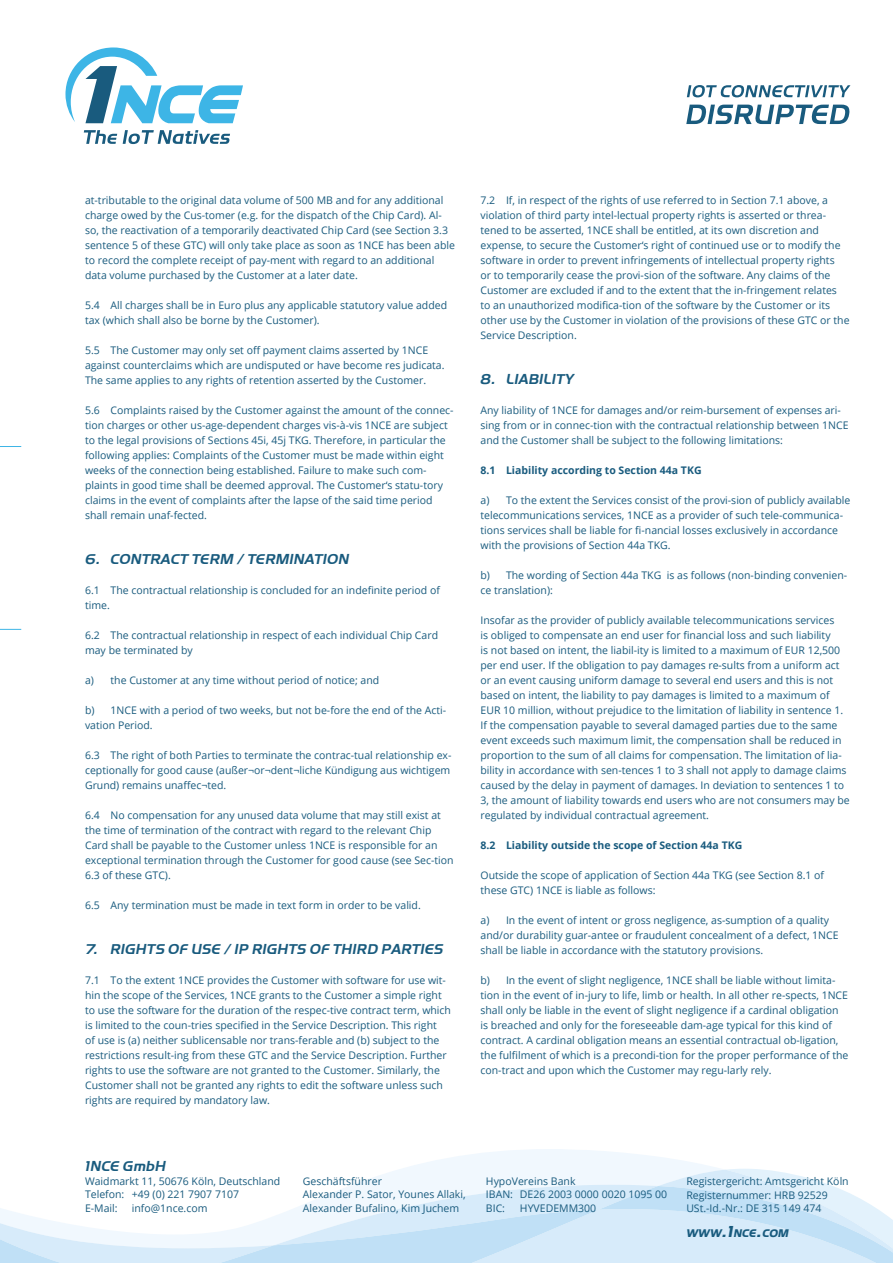
<style>
.page{position:relative;width:893px;height:1263px;background:#fff}
.page>*{position:absolute;margin:0;border:0;box-sizing:border-box;transform-origin:0 0}
.t1{font:italic 700 15px "Handel Gothic ITCW02";color:#195b7e}
.t2{font:italic 800 11.55px "Handel Gothic ITCW02";color:#195b7e}
.t3{font:10.5px/15px "Open Sans";color:#195b7e}
.t4{font:700 10.5px "Open Sans";color:#195b7e}
.s1{font-size:16.35px}
</style>
<div class="page">
<svg style="left:403px;top:1149px;width:317px;height:20px;fill:#f1f8fe"></svg>
<svg style="left:354px;top:1169px;width:475px;height:16px;fill:#f1f8fe"></svg>
<svg style="left:0;top:1186px;width:893px;height:77px"></svg>
<svg style="left:65px;top:47px;width:178px;height:76px"></svg>
<svg style="left:84px;top:130px;width:33px;height:14px"></svg>
<svg style="left:123px;top:130px;width:107px;height:14px"></svg>
<svg style="left:687px;top:85px;width:163px;height:12px"></svg>
<svg style="left:686px;top:105px;width:164px;height:19px"></svg>
<svg style="left:0;top:629px;width:21px;height:1px"></svg>
<svg style="left:0;top:446px;width:21px;height:1px"></svg>
<p class="t3" style="left:85px;top:192px;width:371px">at-tributable to the original data volume of 500 MB and for any additional charge owed by the Cus-tomer (e.g. for the dispatch of the Chip Card). Al&shy;so, the reactivation of a temporarily deactivated Chip Card (see Section 3.3 sentence 5 of these GTC) will only take place as soon as 1NCE has been able to record the complete receipt of pay-ment with regard to an additional data volume purchased by the Customer at a later date.</p>
<p class="t3" style="left:85px;top:297px;width:364px">5.4 All charges shall be in Euro plus any applicable statutory value added tax (which shall also be borne by the Customer).</p>
<p class="t3" style="left:85px;top:342px;width:361px">5.5 The Customer may only set off payment claims asserted by 1NCE against counterclaims which are undisputed or have become res judicata.<br>The same applies to any rights of retention asserted by the Customer.</p>
<p class="t3" style="left:85px;top:402px;width:370px">5.6 Complaints raised by the Customer against the amount of the connec&shy;tion charges or other us-age-dependent charges vis-à-vis 1NCE are subject to the legal provisions of Sections 45i, 45j TKG. Therefore, in particular the following applies: Complaints of the Customer must be made within eight weeks of the connection being established. Failure to make such com&shy;plaints in good time shall be deemed approval. The Customer‘s statu-tory claims in the event of complaints after the lapse of the said time period shall remain unaf-fected.</p>
<h1 class="t1" style="left:85px;top:550px;width:266px">6. CONTRACT TERM / TERMINATION</h1>
<p class="t3" style="left:85px;top:582px;width:356px">6.1 The contractual relationship is concluded for an indefinite period of time.</p>
<p class="t3" style="left:85px;top:627px;width:355px">6.2 The contractual relationship in respect of each individual Chip Card may be terminated by</p>
<p class="t3" style="left:85px;top:672px;width:296px">a) the Customer at any time without period of notice; and</p>
<p class="t3" style="left:85px;top:702px;width:363px">b) 1NCE with a period of two weeks, but not be-fore the end of the Acti&shy;vation Period.</p>
<p class="t3" style="left:85px;top:747px;width:368px;text-align:justify">6.3 The right of both Parties to terminate the contrac-tual relationship ex&shy;ceptionally for good cause (außer¬or¬dent¬liche Kündigung aus wichtigem Grund) remains unaffec¬ted.</p>
<p class="t3" style="left:85px;top:807px;width:370px">6.4 No compensation for any unused data volume that may still exist at the time of termination of the contract with regard to the relevant Chip Card shall be payable to the Customer unless 1NCE is responsible for an exceptional termination through the Customer for good cause (see Sec-tion 6.3 of these GTC).</p>
<p class="t3" style="left:85px;top:897px;width:337px">6.5 Any termination must be made in text form in order to be valid.</p>
<h1 class="t1" style="left:85px;top:940px;width:360px">7. RIGHTS OF USE / IP RIGHTS OF THIRD PARTIES</h1>
<p class="t3" style="left:85px;top:972px;width:367px">7.1 To the extent 1NCE provides the Customer with software for use wit&shy;hin the scope of the Services, 1NCE grants to the Customer a simple right to use the software for the duration of the respec-tive contract term, which is limited to the coun-tries specified in the Service Description. This right<br>of use is (a) neither sublicensable nor trans-ferable and (b) subject to the restrictions result-ing from these GTC and the Service Description. Further rights to use the software are not granted to the Customer. Similarly, the Customer shall not be granted any rights to edit the software unless such rights are required by mandatory law.</p>
<p class="t3" style="left:480px;top:192px;width:371px">7.2 If, in respect of the rights of use referred to in Section 7.1 above, a violation of third party intel-lectual property rights is asserted or threa&shy;tened to be asserted, 1NCE shall be entitled, at its own discretion and expense, to secure the Customer‘s right of continued use or to modify the software in order to prevent infringements of intellectual property rights<br>or to temporarily cease the provi-sion of the software. Any claims of the Customer are excluded if and to the extent that the in-fringement relates to an unauthorized modifica-tion of the software by the Customer or its other use by the Customer in violation of the provisions of these GTC or the Service Description.</p>
<h1 class="t1" style="left:480px;top:370px;width:95px">8. LIABILITY</h1>
<p class="t3" style="left:480px;top:402px;width:369px">Any liability of 1NCE for damages and/or reim-bursement of expenses ari&shy;sing from or in connec-tion with the contractual relationship between 1NCE and the Customer shall be subject to the following limitations:</p>
<p class="t4" style="left:480px;top:463px;width:223px">8.1 Liability according to Section 44a TKG</p>
<p class="t3" style="left:480px;top:492px;width:371px">a) To the extent the Services consist of the provi-sion of publicly available telecommunications services, 1NCE as a provider of such tele-communica&shy;tions services shall be liable for fi-nancial losses exclusively in accordance with the provisions of Section 44a TKG.</p>
<p class="t3" style="left:480px;top:567px;width:368px">b) The wording of Section 44a TKG is as follows (non-binding convenien&shy;ce translation):</p>
<p class="t3" style="left:480px;top:612px;width:371px">Insofar as the provider of publicly available telecommunications services<br>is obliged to compensate an end user for financial loss and such liability<br>is not based on intent, the liabil-ity is limited to a maximum of EUR 12,500 per end user. If the obligation to pay damages re-sults from a uniform act or an event causing uniform damage to several end users and this is not based on intent, the liability to pay damages is limited to a maximum of EUR 10 million, without prejudice to the limitation of liability in sentence 1.<br>If the compensation payable to several damaged parties due to the same event exceeds such maximum limit, the compensation shall be reduced in proportion to the sum of all claims for compensation. The limitation of lia&shy;bility in accordance with sen-tences 1 to 3 shall not apply to damage claims caused by the delay in payment of damages. In deviation to sentences 1 to 3, the amount of liability towards end users who are not consumers may be regulated by individual contractual agreement.</p>
<p class="t4" style="left:480px;top:838px;width:263px">8.2 Liability outside the scope of Section 44a TKG</p>
<p class="t3" style="left:480px;top:867px;width:345px">Outside the scope of application of Section 44a TKG (see Section 8.1 of these GTC) 1NCE is liable as follows:</p>
<p class="t3" style="left:480px;top:913px;width:360px">a) In the event of intent or gross negligence, as-sumption of a quality and/or durability guar-antee or fraudulent concealment of a defect, 1NCE shall be liable in accordance with the statutory provisions.</p>
<p class="t3" style="left:480px;top:973px;width:369px">b) In the event of slight negligence, 1NCE shall be liable without limita&shy;tion in the event of in-jury to life, limb or health. In all other re-spects, 1NCE shall only be liable in the event of slight negligence if a cardinal obligation is breached and only for the foreseeable dam-age typical for this kind of contract. A cardinal obligation means an essential contractual ob-ligation, the fulfilment of which is a precondi-tion for the proper performance of the con-tract and upon which the Customer may regu-larly rely.</p>
<h1 class="t1" style="left:85px;top:1158px;width:82px">1NCE GmbH</h1>
<p class="t3" style="left:85px;top:1174px;width:197px;line-height:13.5px">Waidmarkt 11, 50676 Köln, Deutschland<br>Telefon: +49 (0) 221 7907 7107<br>E-Mail:</p>
<p class="t3" style="left:132px;top:1200px;width:77px">info@1nce.com</p>
<p class="t3" style="left:303px;top:1174px;width:164px;line-height:13.5px">Geschäftsführer<br>Alexander P. Sator, Younes Allaki,<br>Alexander Bufalino, Kim Juchem</p>
<p class="t3" style="left:486px;top:1174px;width:183px;line-height:13.5px">HypoVereins Bank<br>IBAN: DE26 2003 0000 0020 1095 00<br>BIC:</p>
<p class="t3" style="left:520px;top:1200px;width:78px">HYVEDEMM300</p>
<p class="t3" style="left:686px;top:1174px;width:164px;line-height:13.5px">Registergericht: Amtsgericht Köln<br>Registernummer: HRB 92529<br>USt.-Id.-Nr.: DE 315 149 474</p>
<p class="t2" style="left:686px;top:1227px;width:104px">WWW<span class="s1">.1</span>NCE<span class="s1">.</span>COM</p>
</div>
